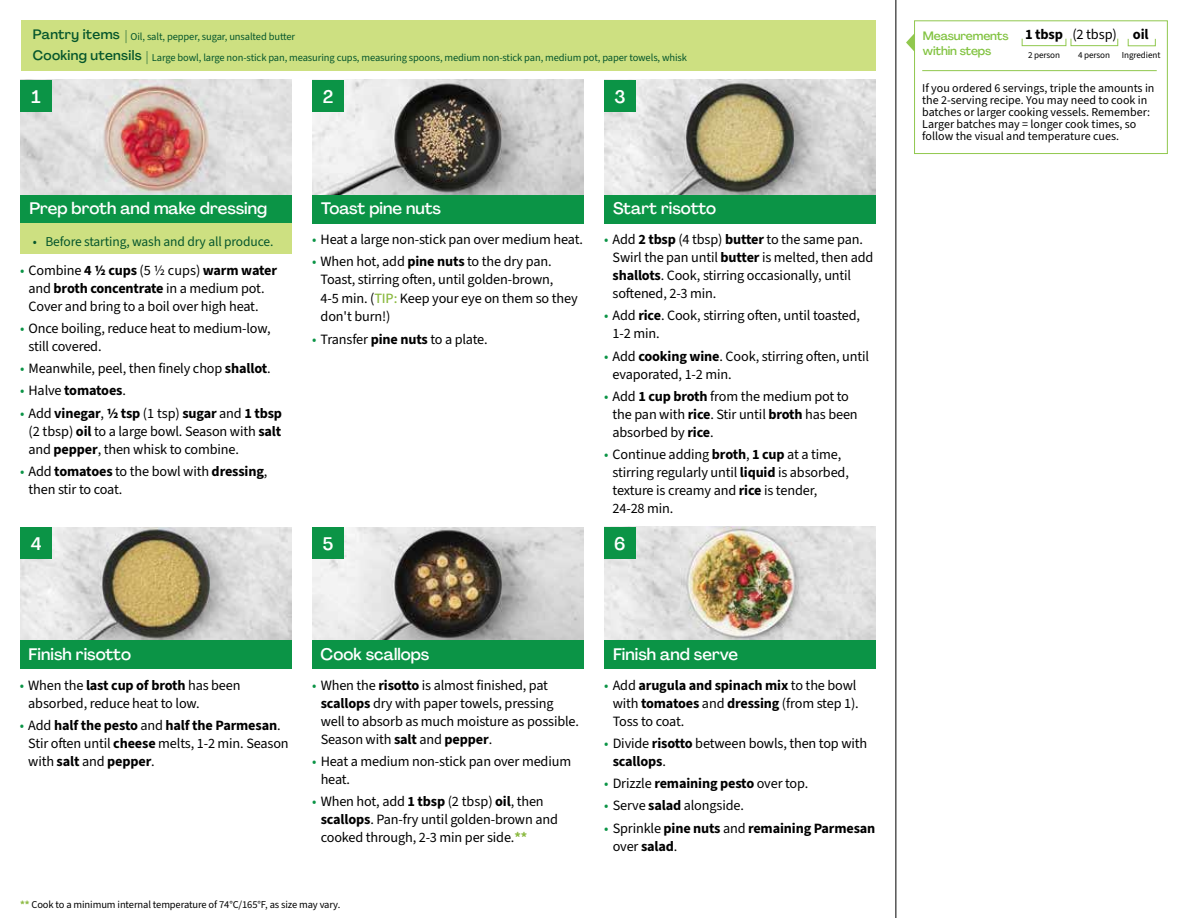
<style>
.page{position:relative;width:1188px;height:918px;background:#fff}
.page>*{position:absolute;margin:0;border:0;box-sizing:border-box;transform-origin:0 0}
.t1{font:500 18px "Agrandir";color:#fff}
.t2{font:500 16.5px "Agrandir";color:#fff}
.t3{font:700 14.4px "Source Sans 3";letter-spacing:-.01em;color:#000}
.t4{font:14.25px/18px "Source Sans 3";letter-spacing:-.01em;color:#000}
.t5{font:700 14.25px/18px "Source Sans 3";letter-spacing:-.01em;color:#000}
.t6{font:13.5px "Source Sans 3";letter-spacing:-.01em;color:#05562c}
.t7{font:500 13.5px "Agrandir";letter-spacing:.025em;color:#05562c}
.t8{font:12px/12px "Source Sans 3";color:#000}
.t9{font:500 12px/15.8px "Agrandir";letter-spacing:-.01em;color:#82c341}
.t10{font:10.5px "Source Sans 3";letter-spacing:-.01em;color:#05562c}
.t11{font:10.5px "Source Sans 3";letter-spacing:-.01em;color:#000}
.t12{font:9.15px "Source Sans 3";letter-spacing:-.01em;color:#000}
.s1{font-family:"Agrandir";font-weight:500;font-size:13.5px}
.s2{color:#0b9446}
.s3{font-weight:700}
.s4{font-weight:400;color:#0b9446}
.s5{font-weight:400}
.s6{font-weight:500;color:#8cba42}
.s7{font-weight:700;color:#8cba42}
</style>
<div class="page">
<img style="left:20px;top:527px;width:272px;height:113px">
<img style="left:312px;top:527px;width:272px;height:113px">
<img style="left:604px;top:527px;width:272px;height:113px">
<img style="left:20px;top:80px;width:272px;height:115px">
<img style="left:312px;top:80px;width:272px;height:115px">
<img style="left:604px;top:80px;width:272px;height:115px">
<div style="left:312px;top:195px;width:272px;height:29px;background:#0b9446"></div>
<div style="left:20px;top:195px;width:272px;height:29px;background:#0b9446"></div>
<div style="left:20px;top:640px;width:272px;height:29px;background:#0b9446"></div>
<div style="left:312px;top:640px;width:272px;height:29px;background:#0b9446"></div>
<div style="left:604px;top:640px;width:272px;height:29px;background:#0b9446"></div>
<div style="left:604px;top:195px;width:272px;height:29px;background:#0b9446"></div>
<div style="left:21px;top:20px;width:855px;height:51px;background:#cde081"></div>
<div style="left:20px;top:224px;width:272px;height:30px;background:#cde081"></div>
<hr style="left:896px;top:0;width:1px;height:918px;background:#000">
<div style="left:20px;top:527px;width:32px;height:32px;background:#0b9446"></div>
<div style="left:20px;top:80px;width:32px;height:32px;background:#0b9446"></div>
<div style="left:312px;top:527px;width:32px;height:32px;background:#0b9446"></div>
<div style="left:312px;top:80px;width:32px;height:32px;background:#0b9446"></div>
<div style="left:604px;top:527px;width:32px;height:32px;background:#0b9446"></div>
<div style="left:604px;top:80px;width:32px;height:32px;background:#0b9446"></div>
<div style="left:914px;top:20px;width:254px;height:134px;border:1px solid #91c84e"></div>
<div style="left:1022px;top:38px;width:44px;height:8px;border:1px solid #91c84e"></div>
<div style="left:1071px;top:38px;width:47px;height:8px;border:1px solid #91c84e"></div>
<div style="left:1128px;top:38px;width:28px;height:8px;border:1px solid #91c84e"></div>
<svg style="left:906px;top:33px;width:9px;height:19px"></svg>
<hr style="left:922px;top:70px;width:235px;height:1px;background:#91c84e">
<p class="t10" style="left:33px;top:30px;width:264px"><span class="s1">Pantry items |</span> Oil, salt, pepper, sugar, unsalted butter</p>
<p class="t7" style="left:33px;top:47px;width:110px">Cooking utensils</p>
<p class="t10" style="left:146px;top:51px;width:542px"><span class="s1">|</span> Large bowl, large non-stick pan, measuring cups, measuring spoons, medium non-stick pan, medium pot, paper towels, whisk</p>
<p class="t1" style="left:32px;top:86px;width:11px">1</p>
<p class="t1" style="left:323px;top:86px;width:12px">2</p>
<p class="t1" style="left:614px;top:85px;width:13px">3</p>
<p class="t2" style="left:29px;top:198px;width:239px">Prep broth and make dressing</p>
<p class="t2" style="left:321px;top:198px;width:121px">Toast pine nuts</p>
<p class="t2" style="left:613px;top:198px;width:105px">Start risotto</p>
<p class="t6" style="left:33px;top:233px;width:242px">• Before starting, wash and dry all produce.</p>
<p class="t4" style="left:29px;top:261px;width:250px;text-indent:-9px"><span class="s2">•</span> Combine <span class="s3">4 1/2 cups</span> (5 1/2 cups) <span class="s3">warm water </span>and <span class="s3">broth concentrate</span> in a medium pot.<br>Cover and bring to a boil over high heat.</p>
<p class="t4" style="left:29px;top:319px;width:244px;text-indent:-9px"><span class="s2">•</span> Once boiling, reduce heat to medium-low, still covered.</p>
<p class="t4" style="left:20px;top:359px;width:252px"><span class="s2">•</span> Meanwhile, peel, then finely chop <span class="s3">shallot</span>.</p>
<p class="t5" style="left:20px;top:382px;width:108px"><span class="s4">•</span> <span class="s5">Halve</span> tomatoes<span class="s5">.</span></p>
<p class="t4" style="left:29px;top:404px;width:255px;text-align:justify;text-indent:-9px"><span class="s2">•</span> Add <span class="s3">vinegar</span>, <span class="s3">1/2 tsp</span> (1 tsp) <span class="s3">sugar</span> and <span class="s3">1 tbsp </span>(2 tbsp) <span class="s3">oil</span> to a large bowl. Season with <span class="s3">salt </span>and <span class="s3">pepper</span>, then whisk to combine.</p>
<p class="t4" style="left:29px;top:462px;width:240px;text-indent:-9px"><span class="s2">•</span> Add <span class="s3">tomatoes</span> to the bowl with <span class="s3">dressing</span>, then stir to coat.</p>
<p class="t4" style="left:312px;top:230px;width:272px"><span class="s2">•</span> Heat a large non-stick pan over medium heat.</p>
<p class="t4" style="left:321px;top:252px;width:259px;text-indent:-9px"><span class="s2">•</span> When hot, add <span class="s3">pine nuts</span> to the dry pan.<br>Toast, stirring often, until golden-brown,<br>4-5 min. (<span class="s6">TIP:</span> Keep your eye on them so they don't burn!)</p>
<p class="t4" style="left:312px;top:330px;width:177px"><span class="s2">•</span> Transfer <span class="s3">pine nuts</span> to a plate.</p>
<p class="t4" style="left:613px;top:230px;width:262px;text-indent:-9px"><span class="s2">•</span> Add <span class="s3">2 tbsp</span> (4 tbsp) <span class="s3">butter</span> to the same pan.<br>Swirl the pan until <span class="s3">butter</span> is melted, then add <span class="s3">shallots</span>. Cook, stirring occasionally, until softened, 2-3 min.</p>
<p class="t4" style="left:613px;top:307px;width:249px;text-indent:-9px"><span class="s2">•</span> Add <span class="s3">rice</span>. Cook, stirring often, until toasted,<br>1-2 min.</p>
<p class="t4" style="left:613px;top:347px;width:258px;text-indent:-9px"><span class="s2">•</span> Add <span class="s3">cooking wine</span>. Cook, stirring often, until evaporated, 1-2 min.</p>
<p class="t4" style="left:613px;top:387px;width:247px;text-indent:-9px"><span class="s2">•</span> Add <span class="s3">1 cup broth</span> from the medium pot to the pan with <span class="s3">rice</span>. Stir until <span class="s3">broth</span> has been absorbed by <span class="s3">rice</span>.</p>
<p class="t4" style="left:613px;top:445px;width:238px;text-indent:-9px"><span class="s2">•</span> Continue adding <span class="s3">broth</span>, <span class="s3">1 cup</span> at a time, stirring regularly until <span class="s3">liquid</span> is absorbed, texture is creamy and <span class="s3">rice</span> is tender, 24-28 min.</p>
<p class="t1" style="left:31px;top:532px;width:12px">4</p>
<p class="t1" style="left:323px;top:532px;width:12px">5</p>
<p class="t1" style="left:614px;top:532px;width:13px">6</p>
<p class="t2" style="left:29px;top:644px;width:104px">Finish risotto</p>
<p class="t2" style="left:321px;top:644px;width:110px">Cook scallops</p>
<p class="t2" style="left:613px;top:644px;width:127px">Finish and serve</p>
<p class="t4" style="left:28px;top:676px;width:214px;text-indent:-9px"><span class="s2">•</span> When the <span class="s3">last cup of broth</span> has been absorbed, reduce heat to low.</p>
<p class="t4" style="left:28px;top:716px;width:262px;text-indent:-9px"><span class="s2">•</span> Add <span class="s3">half the pesto</span> and <span class="s3">half the Parmesan</span>.<br>Stir often until <span class="s3">cheese</span> melts, 1-2 min. Season with <span class="s3">salt</span> and <span class="s3">pepper</span>.</p>
<p class="t4" style="left:321px;top:676px;width:260px;text-indent:-9px"><span class="s2">•</span> When the <span class="s3">risotto</span> is almost finished, pat <span class="s3">scallops</span> dry with paper towels, pressing well to absorb as much moisture as possible.<br>Season with <span class="s3">salt</span> and <span class="s3">pepper</span>.</p>
<p class="t4" style="left:321px;top:752px;width:252px;text-indent:-9px"><span class="s2">•</span> Heat a medium non-stick pan over medium heat.</p>
<p class="t4" style="left:321px;top:792px;width:239px;text-indent:-9px"><span class="s2">•</span> When hot, add <span class="s3">1 tbsp</span> (2 tbsp) <span class="s3">oil</span>, then <span class="s3">scallops</span>. Pan-fry until golden-brown and cooked through, 2-3 min per side.<span class="s7">**</span></p>
<p class="t11" style="left:20px;top:898px;width:322px"><span class="s7">**</span> Cook to a minimum internal temperature of 74°C/165°F, as size may vary.</p>
<p class="t4" style="left:613px;top:676px;width:248px;text-indent:-9px"><span class="s2">•</span> Add <span class="s3">arugula and spinach mix</span> to the bowl with <span class="s3">tomatoes</span> and <span class="s3">dressing</span> (from step 1).<br>Toss to coat.</p>
<p class="t4" style="left:613px;top:734px;width:256px;text-indent:-9px"><span class="s2">•</span> Divide <span class="s3">risotto</span> between bowls, then top with <span class="s3">scallops</span>.</p>
<p class="t4" style="left:604px;top:774px;width:206px"><span class="s2">•</span> Drizzle <span class="s3">remaining pesto</span> over top.</p>
<p class="t4" style="left:604px;top:797px;width:141px"><span class="s2">•</span> Serve <span class="s3">salad</span> alongside.</p>
<p class="t5" style="left:613px;top:819px;width:264px;text-indent:-9px"><span class="s4">•</span> <span class="s5">Sprinkle</span> pine nuts <span class="s5">and</span> remaining Parmesan <span class="s5">over</span> salad<span class="s5">.</span></p>
<p class="t9" style="left:923px;top:27px;width:87px">Measurements within steps</p>
<p class="t3" style="left:1025px;top:25px;width:125px">1 tbsp <span class="s5">(2 tbsp)</span> oil</p>
<p class="t12" style="left:1028px;top:49px;width:34px">2 person</p>
<p class="t12" style="left:1078px;top:49px;width:34px">4 person</p>
<p class="t12" style="left:1122px;top:49px;width:40px">Ingredient</p>
<p class="t8" style="left:922px;top:82px;width:234px">If you ordered 6 servings, triple the amounts in the 2-serving recipe. You may need to cook in batches or larger cooking vessels. Remember:<br>Larger batches may = longer cook times, so follow the visual and temperature cues.</p>
</div>
